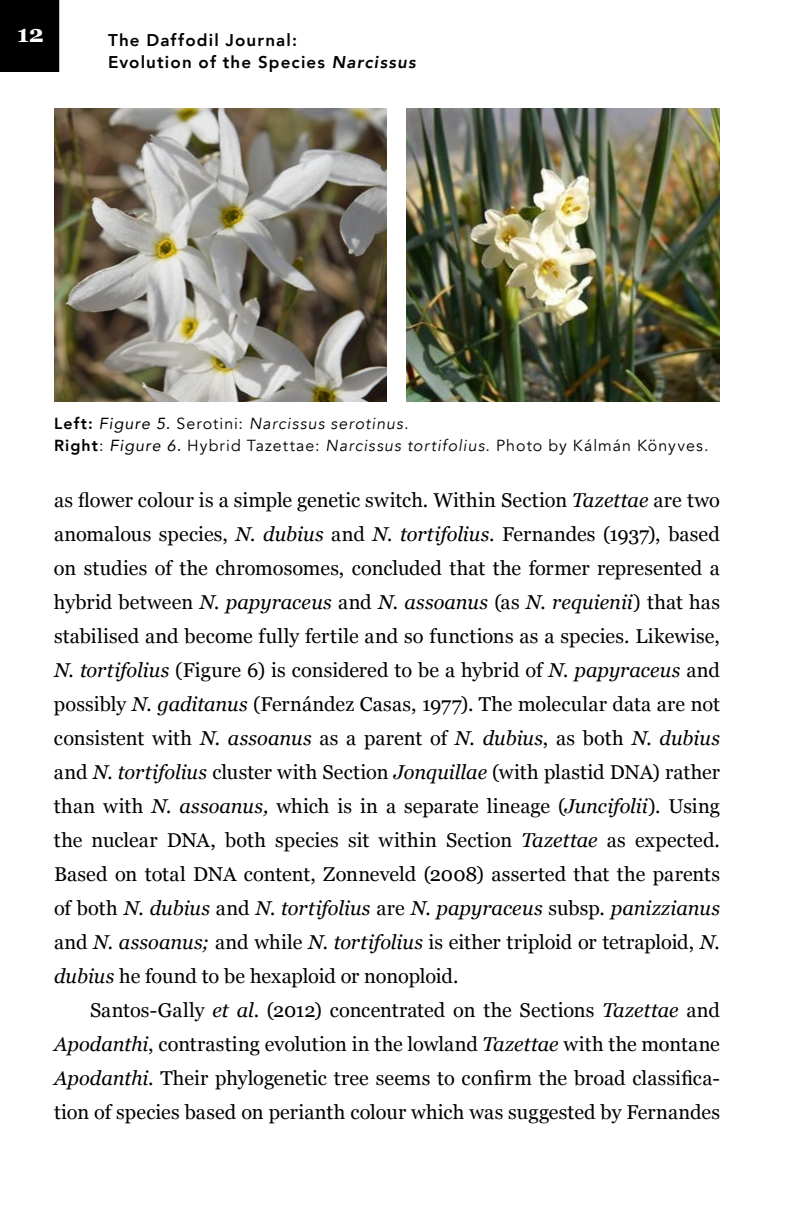
<style>
.page{position:relative;width:792px;height:1224px;background:#fff}
.page>*{position:absolute;margin:0;border:0;box-sizing:border-box;transform-origin:0 0}
.t1{font:700 24px "Georgia";color:#fff}
.t2{font:20px/34px "Georgia";letter-spacing:-.005em;color:#000;text-align:justify}
.t3{font:800 17px/21.6px "Avenir";letter-spacing:.07em;color:#000}
.t4{font:16px/22px "Avenir";letter-spacing:.065em;color:#000}
.s1{font-style:italic}
.s2{font-weight:800}
</style>
<div class="page">
<div style="left:0;top:0;width:59px;height:72px;background:#000"></div>
<img style="left:54px;top:108px;width:333px;height:294px">
<img style="left:406px;top:108px;width:314px;height:294px">
<p class="t1" style="left:17px;top:16px;width:28px">12</p>
<p class="t3" style="left:108px;top:29px;width:309px">The Daffodil Journal:<br>Evolution of the Species <span class="s1">Narcissus</span></p>
<p class="t4" style="left:54px;top:413px;width:656px"><span class="s2">Left:</span> <span class="s1">Figure 5.</span> Serotini: <span class="s1">Narcissus serotinus.<br></span><span class="s2">Right</span>: <span class="s1">Figure 6.</span> Hybrid Tazettae: <span class="s1">Narcissus tortifolius</span>. Photo by Kálmán Könyves.</p>
<p class="t2" style="left:54px;top:483px;width:668px">as flower colour is a simple genetic switch. Within Section <span class="s1">Tazettae</span> are two anomalous species, <span class="s1">N. dubius</span> and <span class="s1">N. tortifolius</span>. Fernandes (1937), based on studies of the chromosomes, concluded that the former represented a hybrid between <span class="s1">N. papyraceus</span> and <span class="s1">N. assoanus</span> (as <span class="s1">N. requienii</span>) that has stabilised and become fully fertile and so functions as a species. Likewise, <span class="s1">N. tortifolius</span> (Figure 6) is considered to be a hybrid of <span class="s1">N. papyraceus</span> and possibly <span class="s1">N. gaditanus</span> (Fernández Casas, 1977). The molecular data are not consistent with <span class="s1">N. assoanus</span> as a parent of <span class="s1">N. dubius</span>, as both <span class="s1">N. dubius </span>and <span class="s1">N. tortifolius</span> cluster with Section <span class="s1">Jonquillae</span> (with plastid DNA) rather than with <span class="s1">N. assoanus,</span> which is in a separate lineage (<span class="s1">Juncifolii</span>). Using the nuclear DNA, both species sit within Section <span class="s1">Tazettae</span> as expected.<br>Based on total DNA content, Zonneveld (2008) asserted that the parents of both <span class="s1">N. dubius</span> and <span class="s1">N. tortifolius</span> are <span class="s1">N. papyraceus</span> subsp. <span class="s1">panizzianus </span>and <span class="s1">N. assoanus;</span> and while <span class="s1">N. tortifolius</span> is either triploid or tetraploid, <span class="s1">N. dubius</span> he found to be hexaploid or nonoploid.</p>
<p class="t2" style="left:54px;top:993px;width:668px;text-indent:36px">Santos-Gally <span class="s1">et al</span>. (2012) concentrated on the Sections <span class="s1">Tazettae</span> and <span class="s1">Apodanthi</span>, contrasting evolution in the lowland <span class="s1">Tazettae</span> with the montane <span class="s1">Apodanthi</span>. Their phylogenetic tree seems to confirm the broad classifica‑ tion of species based on perianth colour which was suggested by Fernandes</p>
</div>
